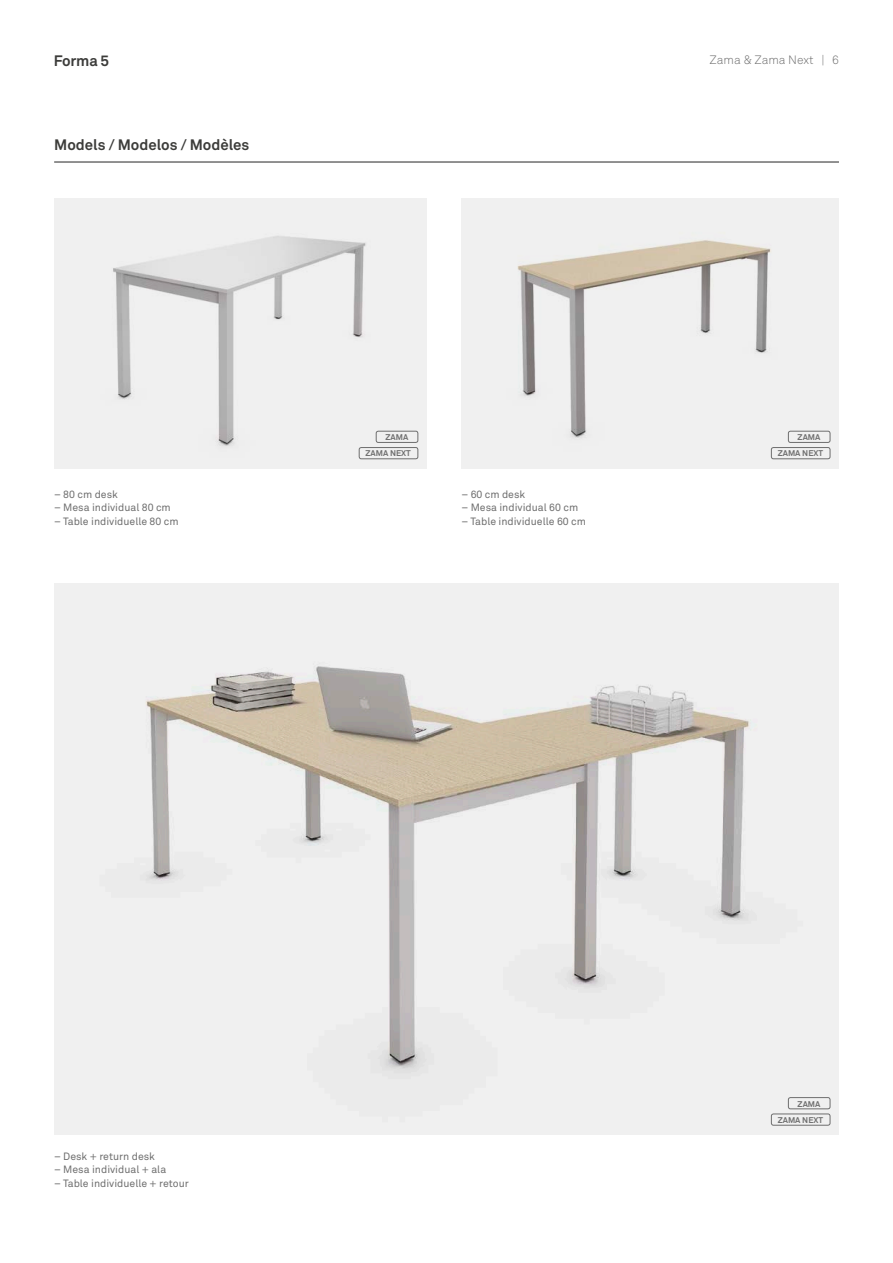
<style>
.page{position:relative;width:893px;height:1263px;background:#fff}
.page>*{position:absolute;margin:0;border:0;box-sizing:border-box;transform-origin:0 0}
.t1{font:700 15px "Akkurat";color:#3c3c3a}
.t2{font:300 12px "Akkurat";color:#6e6e6e}
.t3{font:10.5px "Akkurat";color:#6e6e6e}
.t4{font:700 8.25px/16.4px "Akkurat";color:#6e6e6e}
</style>
<div class="page">
<div style="left:54px;top:198px;width:373px;height:270px;background:#f0f0f0"></div>
<img style="left:113px;top:236px;width:298px;height:224px">
<hr style="left:54px;top:161px;width:785px;height:2px;background:#6e6e6e">
<div style="left:461px;top:198px;width:378px;height:270px;background:#f0f0f0"></div>
<img style="left:517px;top:240px;width:312px;height:220px">
<div style="left:54px;top:583px;width:785px;height:551px;background:#f0f0f0"></div>
<img style="left:145px;top:666px;width:686px;height:460px">
<div style="left:376px;top:431px;width:42px;height:12px;border:1px solid #6e6e6e;border-radius:2px"></div>
<div style="left:359px;top:447px;width:59px;height:12px;border:1px solid #6e6e6e;border-radius:2px"></div>
<div style="left:788px;top:431px;width:42px;height:12px;border:1px solid #6e6e6e;border-radius:2px"></div>
<div style="left:771px;top:447px;width:59px;height:12px;border:1px solid #6e6e6e;border-radius:2px"></div>
<div style="left:788px;top:1097px;width:42px;height:12px;border:1px solid #6e6e6e;border-radius:2px"></div>
<div style="left:771px;top:1113px;width:59px;height:12px;border:1px solid #6e6e6e;border-radius:2px"></div>
<h1 class="t1" style="left:54px;top:51px;width:57px">Forma 5</h1>
<h1 class="t1" style="left:54px;top:135px;width:197px">Models / Modelos / Modèles</h1>
<p class="t3" style="left:54px;top:487px;width:65px">– 80 cm desk</p>
<p class="t3" style="left:54px;top:501px;width:118px">– Mesa individual 80 cm</p>
<p class="t3" style="left:54px;top:514px;width:126px">– Table individuelle 80 cm</p>
<p class="t2" style="left:710px;top:52px;width:131px">Zama &amp; Zama Next | 6</p>
<p class="t4" style="left:365px;top:429px;width:47px;text-indent:20px">ZAMA<br>ZAMA NEXT</p>
<p class="t4" style="left:778px;top:429px;width:47px;text-indent:20px">ZAMA<br>ZAMA NEXT</p>
<p class="t3" style="left:461px;top:487px;width:65px">– 60 cm desk</p>
<p class="t3" style="left:461px;top:501px;width:118px">– Mesa individual 60 cm</p>
<p class="t3" style="left:461px;top:514px;width:126px">– Table individuelle 60 cm</p>
<p class="t3" style="left:54px;top:1149px;width:103px">– Desk + return desk</p>
<p class="t3" style="left:54px;top:1163px;width:114px">– Mesa individual + ala</p>
<p class="t3" style="left:54px;top:1176px;width:136px">– Table individuelle + retour</p>
<p class="t4" style="left:778px;top:1095px;width:47px;text-indent:20px">ZAMA<br>ZAMA NEXT</p>
</div>
